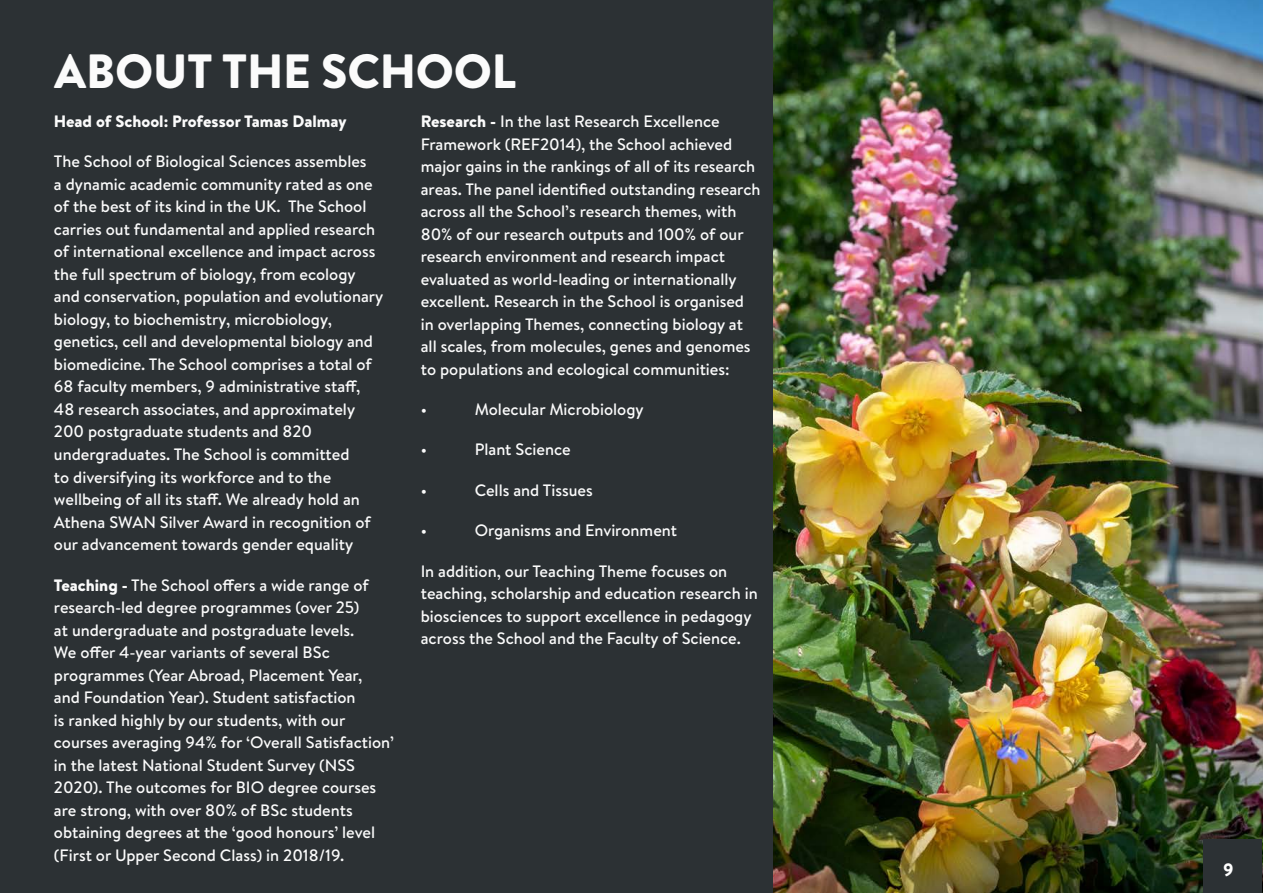
<style>
.page{position:relative;width:1263px;height:893px;background:#fff}
.page>*{position:absolute;margin:0;border:0;box-sizing:border-box;transform-origin:0 0}
.Main_Heading{font:900 48px "Brandon Text";letter-spacing:-.005em;color:#fbfbfb}
.t1{font:900 18px "Brandon Text";color:#fff}
.Paragraph{font:500 16.5px/22.5px "Brandon Text";color:#fbfbfb}
.Paragraph-2{font:900 16.5px "Brandon Text";color:#fbfbfb}
.s1{font-weight:900}
.s2{color:#000}
</style>
<div class="page">
<img style="left:772px;top:0;width:491px;height:893px">
<div style="left:0;top:0;width:772px;height:893px;background:#2c3134"></div>
<div style="left:1203px;top:839px;width:59px;height:54px;background:#2c3134"></div>
<p class="Main_Heading" style="left:54px;top:38px;width:464px">ABOUT THE SCHOOL</p>
<p class="Paragraph-2" style="left:54px;top:109px;width:294px">Head of School: Professor Tamas Dalmay</p>
<p class="Paragraph" style="left:54px;top:150px;width:331px">The School of Biological Sciences assembles<br>a dynamic academic community rated as one of the best of its kind in the UK. The School carries out fundamental and applied research of international excellence and impact across the full spectrum of biology, from ecology and conservation, population and evolutionary biology, to biochemistry, microbiology, genetics, cell and developmental biology and biomedicine. The School comprises a total of 68 faculty members, 9 administrative staff, 48 research associates, and approximately 200 postgraduate students and 820 undergraduates. The School is committed<br>to diversifying its workforce and to the wellbeing of all its staff. We already hold an Athena SWAN Silver Award in recognition of our advancement towards gender equality</p>
<p class="Paragraph" style="left:54px;top:573px;width:342px"><span class="s1">Teaching -</span> The School offers a wide range of research-led degree programmes (over 25)<br>at undergraduate and postgraduate levels.<br>We offer 4-year variants of several BSc programmes (Year Abroad, Placement Year,<br>and Foundation Year). Student satisfaction<br>is ranked highly by our students, with our courses averaging 94% for ‘Overall Satisfaction’ in the latest National Student Survey (NSS 2020). The outcomes for BIO degree courses are strong, with over 80% of BSc students obtaining degrees at the ‘good honours’ level (First or Upper Second Class) in 2018/19.</p>
<p class="Paragraph" style="left:421px;top:110px;width:341px"><span class="s1">Research -</span> In the last Research Excellence Framework (REF2014), the School achieved major gains in the rankings of all of its research areas. The panel identified outstanding research across all the School’s research themes, with 80% of our research outputs and 100% of our research environment and research impact evaluated as world-leading or internationally excellent. Research in the School is organised in overlapping Themes, connecting biology at all scales, from molecules, genes and genomes to populations and ecological communities:</p>
<p class="Paragraph" style="left:421px;top:398px;width:8px">•</p>
<p class="Paragraph" style="left:475px;top:398px;width:170px">Molecular Microbiology</p>
<p class="Paragraph" style="left:421px;top:438px;width:8px">•</p>
<p class="Paragraph" style="left:475px;top:438px;width:97px">Plant Science</p>
<p class="Paragraph" style="left:421px;top:479px;width:8px">•</p>
<p class="Paragraph" style="left:475px;top:479px;width:120px">Cells and Tissues</p>
<p class="Paragraph" style="left:421px;top:519px;width:8px">•</p>
<p class="Paragraph" style="left:475px;top:519px;width:204px">Organisms and Environment</p>
<p class="Paragraph" style="left:421px;top:560px;width:339px">In addition, our Teaching Theme focuses on teaching, scholarship and education research in biosciences to support excellence in pedagogy across the School and the Faculty of Science.</p>
<p class="t1" style="left:1223px;top:857px;width:19px">9<span class="s2">9</span></p>
</div>
